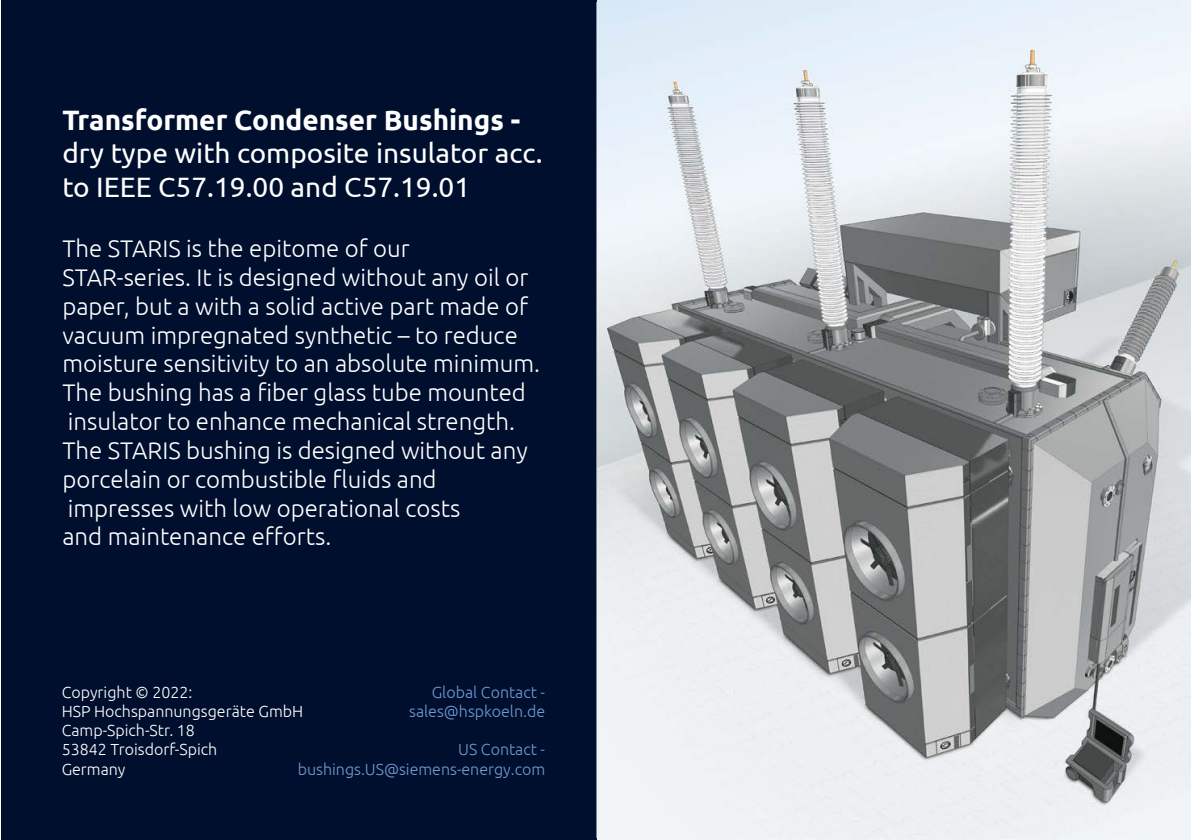
<style>
.page{position:relative;width:1191px;height:840px;background:#fff}
.page>*{position:absolute;margin:0;border:0;box-sizing:border-box;transform-origin:0 0}
.t1{font:28px/33.6px "Ubuntu";color:#fff}
.t2{font:700 28px "Ubuntu";color:#fff}
.t3{font:300 24px/28.8px "Ubuntu";color:#fff}
.t4{font:300 16px/19.2px "Ubuntu";color:#fff}
.t5{font:300 16px/19.2px "Ubuntu";color:#6f9ad0;text-align:right}
</style>
<div class="page">
<div style="left:0;top:0;width:595px;height:839px;background:#010f2e"></div>
<img style="left:597px;top:0;width:594px;height:839px">
<p class="t2" style="left:62px;top:103px;width:459px">Transformer Condenser Bushings -</p>
<p class="t1" style="left:62px;top:135px;width:482px">dry type with composite insulator acc. to IEEE C57.19.00 and C57.19.01</p>
<p class="t3" style="left:62px;top:233px;width:479px">The STARIS is the epitome of our STAR-series. It is designed without any oil or paper, but a with a solid active part made of vacuum impregnated synthetic – to reduce moisture sensitivity to an absolute minimum.<br>The bushing has a fiber glass tube mounted insulator to enhance mechanical strength.<br>The STARIS bushing is designed without any porcelain or combustible fluids and impresses with low operational costs<br>and maintenance efforts.</p>
<p class="t4" style="left:62px;top:681px;width:243px">Copyright © 2022:<br>HSP Hochspannungsgeräte GmbH<br>Camp-Spich-Str. 18<br>53842 Troisdorf-Spich<br>Germany</p>
<p class="t5" style="left:409px;top:681px;width:137px">Global Contact - sales@hspkoeln.de</p>
<p class="t5" style="left:298px;top:739px;width:249px">US Contact - bushings.US@siemens-energy.com</p>
</div>
